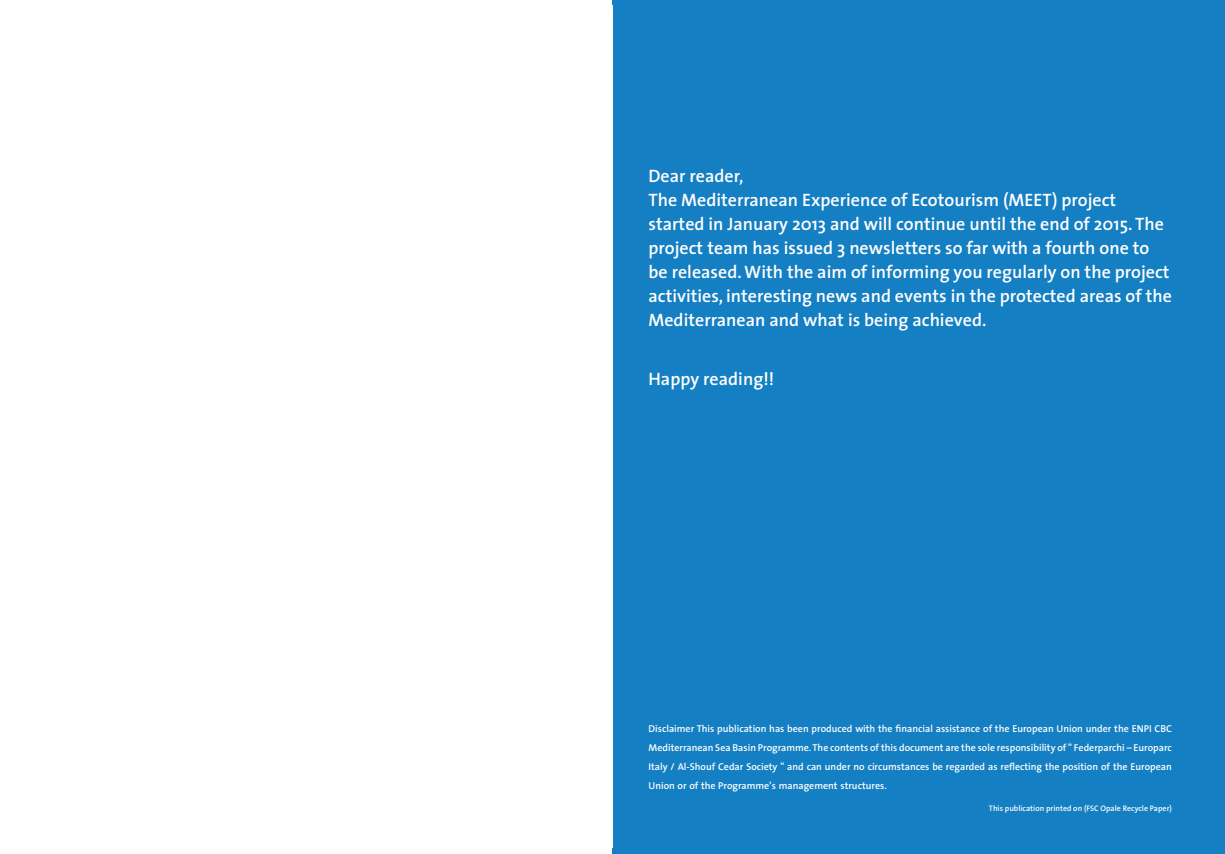
<style>
.page{position:relative;width:1225px;height:854px;background:#fff}
.page>*{position:absolute;margin:0;border:0;box-sizing:border-box;transform-origin:0 0}
.t1{font:600 18px/24px "The Sans";color:#fff}
.t2{font:600 10px/19px "The Sans";color:#fff;text-align:justify}
.t3{font:600 8px "The Sans";color:#fff}
</style>
<div class="page">
<div style="left:612px;top:0;width:613px;height:853px;background:#157fc3"></div>
<p class="t1" style="left:648px;top:164px;width:525px">Dear reader,<br>The Mediterranean Experience of Ecotourism (MEET) project started in January 2013 and will continue until the end of 2015. The project team has issued 3 newsletters so far with a fourth one to be released. With the aim of informing you regularly on the project activities, interesting news and events in the protected areas of the Mediterranean and what is being achieved.</p>
<h1 class="t1" style="left:648px;top:367px;width:127px">Happy reading!!</h1>
<p class="t2" style="left:648px;top:718px;width:525px">Disclaimer This publication has been produced with the financial assistance of the European Union under the ENPI CBC Mediterranean Sea Basin Programme. The contents of this document are the sole responsibility of " Federparchi – Europarc Italy / Al-Shouf Cedar Society " and can under no circumstances be regarded as reflecting the position of the European Union or of the Programme’s management structures.</p>
<p class="t3" style="left:989px;top:801px;width:184px">This publication printed on (FSC Opale Recycle Paper)</p>
</div>
